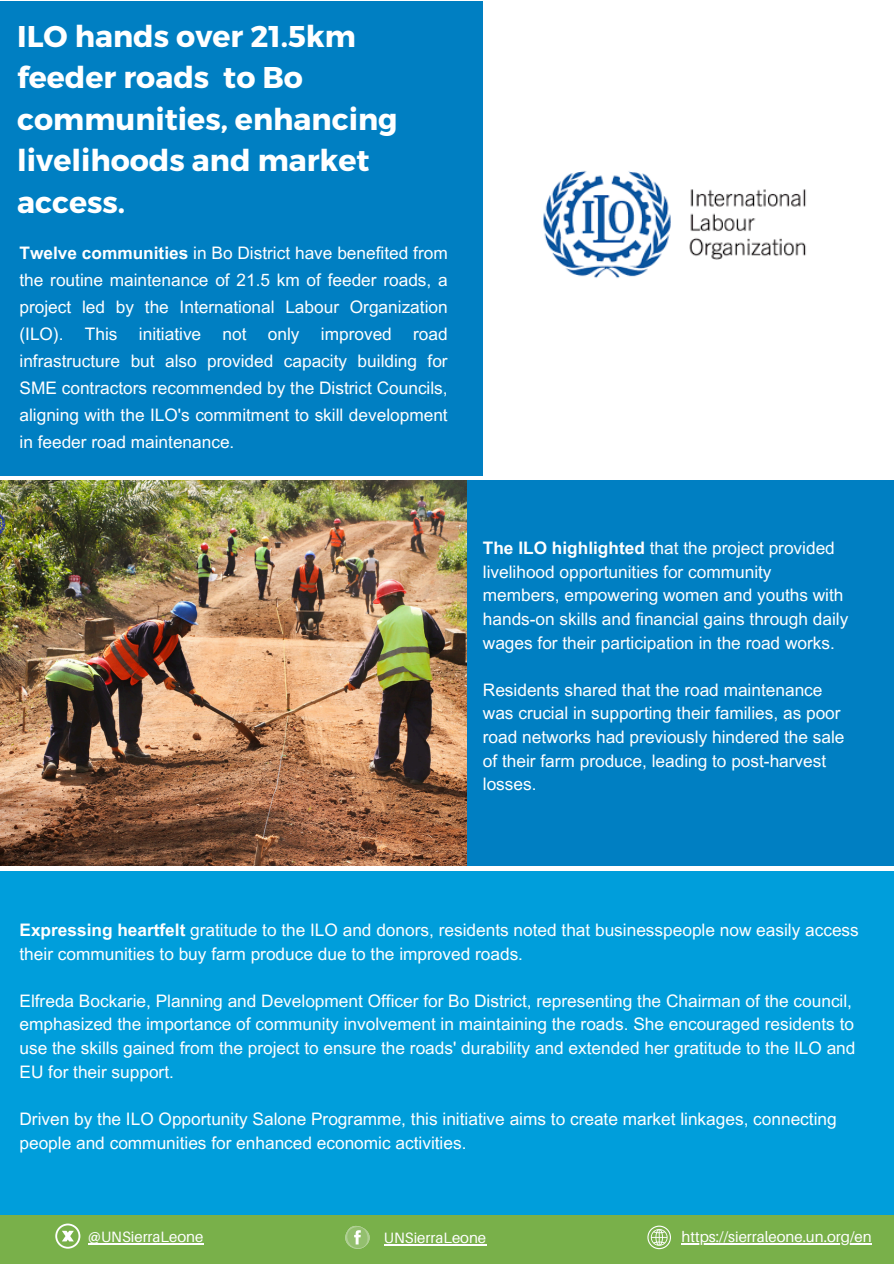
<style>
.page{position:relative;width:894px;height:1264px;background:#fff}
.page>*{position:absolute;margin:0;border:0;box-sizing:border-box;transform-origin:0 0}
.t1{font:700 30px/41.7px "Montserrat";color:#fff}
.t2{font:17.25px/23.7px "Arial MT Pro";color:#fff}
.t3{font:15px "Aileron";color:#fff}
.s1{font-weight:700}
</style>
<div class="page">
<div style="left:0;top:1px;width:482px;height:474px;background:#007fc2"></div>
<div style="left:466px;top:480px;width:427px;height:385px;background:#007fc2"></div>
<div style="left:0;top:1213px;width:893px;height:50px;background:#79b04a"></div>
<svg style="left:55px;top:1223px;width:25px;height:25px"></svg>
<svg style="left:647px;top:1225px;width:23px;height:24px"></svg>
<hr style="left:681px;top:1242px;width:190px;height:2px;background:#fff">
<svg style="left:345px;top:1225px;width:25px;height:24px"></svg>
<hr style="left:384px;top:1244px;width:102px;height:1px;background:#fff">
<svg style="left:88px;top:1243px;width:13px;height:1px"></svg>
<hr style="left:101px;top:1242px;width:102px;height:2px;background:#fff">
<img style="left:0;top:480px;width:466px;height:385px">
<div style="left:0;top:870px;width:893px;height:344px;background:#009edb"></div>
<img style="left:543px;top:170px;width:263px;height:108px">
<p class="t1" style="left:17px;top:13px;width:382px">ILO hands over 21.5km feeder roads to Bo communities, enhancing livelihoods and market access.</p>
<h3 class="t2" style="left:20px;top:241px;width:429px;line-height:27px;text-align:justify"><span class="s1">Twelve communities</span> in Bo District have benefited from the routine maintenance of 21.5 km of feeder roads, a project led by the International Labour Organization (ILO). This initiative not only improved road infrastructure but also provided capacity building for SME contractors recommended by the District Councils, aligning with the ILO's commitment to skill development in feeder road maintenance.</h3>
<h3 class="t2" style="left:482px;top:538px;width:367px"><span class="s1">The ILO highlighted</span> that the project provided livelihood opportunities for community members, empowering women and youths with hands-on skills and financial gains through daily wages for their participation in the road works.</h3>
<h3 class="t2" style="left:482px;top:680px;width:363px">Residents shared that the road maintenance was crucial in supporting their families, as poor road networks had previously hindered the sale of their farm produce, leading to post-harvest losses.</h3>
<h3 class="t2" style="left:20px;top:920px;width:840px"><span class="s1">Expressing heartfelt</span> gratitude to the ILO and donors, residents noted that businesspeople now easily access their communities to buy farm produce due to the improved roads.</h3>
<p class="t2" style="left:20px;top:991px;width:837px">Elfreda Bockarie, Planning and Development Officer for Bo District, representing the Chairman of the council, emphasized the importance of community involvement in maintaining the roads. She encouraged residents to use the skills gained from the project to ensure the roads' durability and extended her gratitude to the ILO and EU for their support.</p>
<p class="t2" style="left:20px;top:1109px;width:818px">Driven by the ILO Opportunity Salone Programme, this initiative aims to create market linkages, connecting people and communities for enhanced economic activities.</p>
<h2 class="t3" style="left:88px;top:1227px;width:116px">@UNSierraLeone</h2>
<p class="t3" style="left:384px;top:1228px;width:104px">UNSierraLeone</p>
<h3 class="t3" style="left:681px;top:1227px;width:192px">https://sierraleone.un.org/en</h3>
</div>
